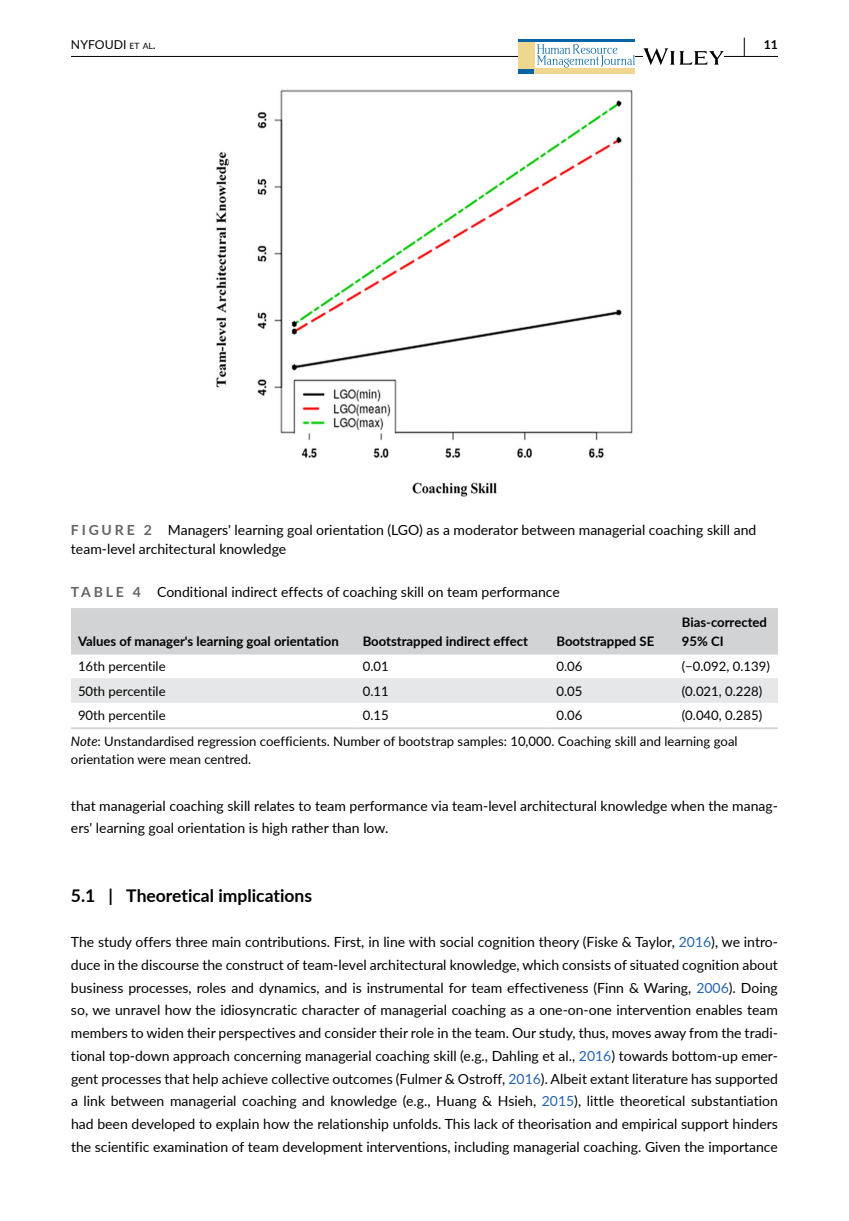
<style>
.page{position:relative;width:849px;height:1221px;background:#fff}
.page>*{position:absolute;margin:0;border:0;box-sizing:border-box;transform-origin:0 0}
.t1{font:700 17.5px "Lato";color:#000}
.t2{font:14px/22.8px "Lato";color:#000}
.t3{font:13.12px/25.4px "Lato";color:#000}
.t4{font:700 13.12px/18.4px "Lato";color:#000}
.t5{font:12.25px "Lato";color:#000}
.t6{font:700 12.25px "Lato";color:#000}
.s1{font-size:8.58px}
.s2{font-weight:700;color:#636466}
.s3{font-style:italic}
.s4{color:#2564af}
</style>
<div class="page">
<hr style="left:71px;top:56px;width:706px;height:1px;background:#000">
<svg style="left:534px;top:42px;width:100px;height:27px"></svg>
<svg style="left:537px;top:44px;width:97px;height:24px"></svg>
<hr style="left:518px;top:39px;width:116px;height:3px;background:#0664a6">
<div style="left:518px;top:69px;width:16px;height:5px;background:#0664a6"></div>
<div style="left:534px;top:69px;width:100px;height:5px;background:#efd790"></div>
<div style="left:518px;top:42px;width:16px;height:27px;background:#efd790"></div>
<svg style="left:643px;top:48px;width:80px;height:17px"></svg>
<svg style="left:743px;top:38px;width:1px;height:18px"></svg>
<img style="left:216px;top:89px;width:417px;height:408px">
<div style="left:71px;top:608px;width:706px;height:46px;background:#d1d3d4"></div>
<div style="left:71px;top:678px;width:706px;height:24px;background:#e6e7e8"></div>
<hr style="left:71px;top:727px;width:284px;height:2px;background:#d1d3d4">
<hr style="left:355px;top:727px;width:194px;height:2px;background:#d1d3d4">
<hr style="left:549px;top:727px;width:125px;height:2px;background:#d1d3d4">
<hr style="left:674px;top:727px;width:103px;height:2px;background:#d1d3d4">
<p class="t5" style="left:71px;top:36px;width:86px">NYFOUDI <span class="s1">et al</span>.</p>
<p class="t6" style="left:763px;top:36px;width:16px">11</p>
<p class="t2" style="left:71px;top:519px;width:686px;line-height:19.2px"><span class="s2">F I G U R E 2</span> Managers' learning goal orientation (LGO) as a moderator between managerial coaching skill and team-level architectural knowledge</p>
<p class="t2" style="left:71px;top:579px;width:490px"><span class="s2">TA B L E 4</span> Conditional indirect effects of coaching skill on team performance</p>
<p class="t4" style="left:78px;top:631px;width:262px">Values of manager's learning goal orientation</p>
<p class="t4" style="left:362px;top:631px;width:167px">Bootstrapped indirect effect</p>
<p class="t4" style="left:556px;top:631px;width:99px">Bootstrapped SE</p>
<p class="t4" style="left:681px;top:613px;width:87px">Bias-corrected<br>95% CI</p>
<p class="t3" style="left:78px;top:653px;width:89px">16th percentile</p>
<p class="t3" style="left:362px;top:653px;width:27px">0.01</p>
<p class="t3" style="left:556px;top:653px;width:27px">0.06</p>
<p class="t3" style="left:681px;top:653px;width:90px">(−0.092, 0.139)</p>
<p class="t3" style="left:78px;top:677px;width:89px">50th percentile</p>
<p class="t3" style="left:362px;top:677px;width:27px">0.11</p>
<p class="t3" style="left:556px;top:677px;width:27px">0.05</p>
<p class="t3" style="left:681px;top:677px;width:82px">(0.021, 0.228)</p>
<p class="t3" style="left:78px;top:702px;width:89px">90th percentile</p>
<p class="t3" style="left:362px;top:702px;width:27px">0.15</p>
<p class="t3" style="left:556px;top:702px;width:27px">0.06</p>
<p class="t3" style="left:71px;top:702px;width:692px;text-indent:610px">(0.040, 0.285)<br><span class="s3">Note</span>: Unstandardised regression coefficients. Number of bootstrap samples: 10,000. Coaching skill and learning goal</p>
<p class="t3" style="left:71px;top:746px;width:182px">orientation were mean centred.</p>
<p class="t2" style="left:71px;top:793px;width:708px">that managerial coaching skill relates to team performance via team-level architectural knowledge when the manag&shy;ers' learning goal orientation is high rather than low.</p>
<p class="t1" style="left:71px;top:882px;width:242px">5.1 | Theoretical implications</p>
<p class="t2" style="left:71px;top:930px;width:708px;text-align:justify">The study offers three main contributions. First, in line with social cognition theory (Fiske &amp; Taylor, <span class="s4">2016</span>), we intro&shy;duce in the discourse the construct of team-level architectural knowledge, which consists of situated cognition about business processes, roles and dynamics, and is instrumental for team effectiveness (Finn &amp; Waring, <span class="s4">2006</span>). Doing so, we unravel how the idiosyncratic character of managerial coaching as a one-on-one intervention enables team members to widen their perspectives and consider their role in the team. Our study, thus, moves away from the tradi&shy;tional top-down approach concerning managerial coaching skill (e.g., Dahling et al., <span class="s4">2016</span>) towards bottom-up emer&shy;gent processes that help achieve collective outcomes (Fulmer &amp; Ostroff, <span class="s4">2016</span>). Albeit extant literature has supported a link between managerial coaching and knowledge (e.g., Huang &amp; Hsieh, <span class="s4">2015</span>), little theoretical substantiation had been developed to explain how the relationship unfolds. This lack of theorisation and empirical support hinders the scientific examination of team development interventions, including managerial coaching. Given the importance</p>
</div>
